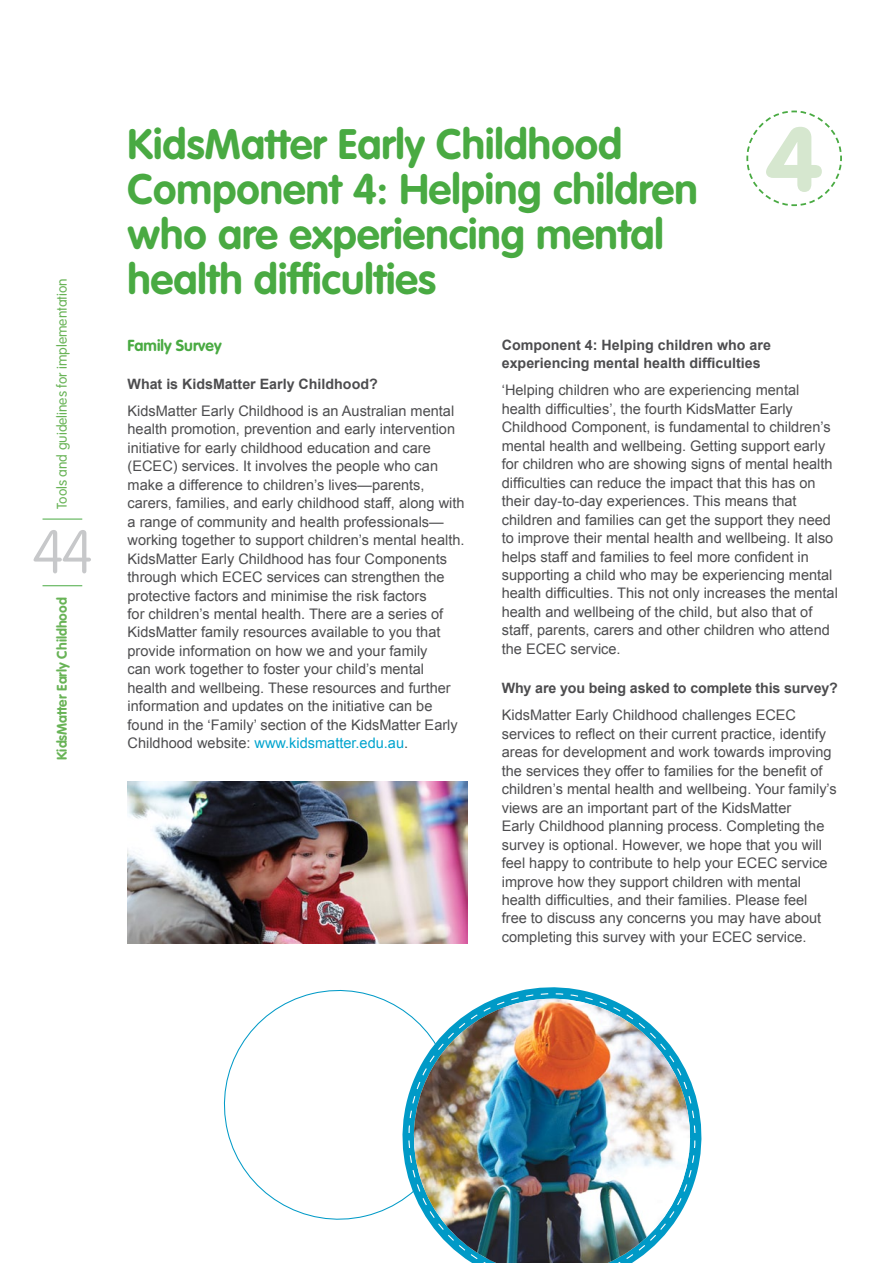
<style>
.page{position:relative;width:893px;height:1263px;background:#fff}
.page>*{position:absolute;margin:0;border:0;box-sizing:border-box;transform-origin:0 0}
.t1{font:900 90px "VAG Rounded";color:#d6e7cf}
.t2{font:100 60px "VAG Rounded";color:#c7c8ca}
.t3{font:700 42px/45px "VAG Rounded";color:#49aa42}
.t4{font:700 15.75px "VAG Rounded";color:#49aa42}
.t5{font:14.55px/18.5px "Arial";color:#4d4d4f}
.t6{font:700 14.25px/18.5px "Arial";color:#4d4d4f}
.t7{font:300 13.8px "VAG Rounded";color:#68b356}
.t8{font:700 13.8px "VAG Rounded";color:#68b356}
.s1{color:#00a4ce}
</style>
<div class="page">
<hr style="left:43px;top:519px;width:39px;height:1px;background:#49aa42">
<hr style="left:43px;top:585px;width:39px;height:1px;background:#49aa42">
<img style="left:128px;top:782px;width:340px;height:161px">
<svg style="left:746px;top:110px;width:96px;height:97px"></svg>
<svg style="left:223px;top:990px;width:160px;height:230px"></svg>
<svg style="left:396px;top:987px;width:214px;height:218px"></svg>
<img style="left:397px;top:999px;width:305px;height:264px">
<p class="t7" style="left:54px;top:509px;width:232px;rotate:-90deg">Tools and guidelines for implementation</p>
<h2 class="t2" style="left:32px;top:518px;width:63px">44</h2>
<p class="t8" style="left:54px;top:760px;width:164px;rotate:-90deg">KidsMatter Early Childhood</p>
<h3 class="t3" style="left:128px;top:123px;width:572px">KidsMatter Early Childhood<br>Component 4: Helping children who are experiencing mental health difficulties</h3>
<h1 class="t1" style="left:767px;top:105px;width:56px">4</h1>
<p class="t4" style="left:128px;top:337px;width:96px">Family Survey</p>
<p class="t6" style="left:128px;top:375px;width:252px">What is KidsMatter Early Childhood?</p>
<p class="t5" style="left:128px;top:402px;width:338px">KidsMatter Early Childhood is an Australian mental health promotion, prevention and early intervention initiative for early childhood education and care (ECEC) services. It involves the people who can make a difference to children’s lives—parents, carers, families, and early childhood staff, along with a range of community and health professionals— working together to support children’s mental health.<br>KidsMatter Early Childhood has four Components through which ECEC services can strengthen the protective factors and minimise the risk factors<br>for children’s mental health. There are a series of KidsMatter family resources available to you that provide information on how we and your family<br>can work together to foster your child’s mental health and wellbeing. These resources and further information and updates on the initiative can be found in the ‘Family’ section of the KidsMatter Early Childhood website: <span class="s1">www.kidsmatter.edu.au</span>.</p>
<p class="t6" style="left:502px;top:336px;width:271px">Component 4: Helping children who are experiencing mental health difficulties</p>
<p class="t5" style="left:502px;top:381px;width:338px">‘Helping children who are experiencing mental health difficulties’, the fourth KidsMatter Early Childhood Component, is fundamental to children’s mental health and wellbeing. Getting support early for children who are showing signs of mental health difficulties can reduce the impact that this has on their day-to-day experiences. This means that children and families can get the support they need to improve their mental health and wellbeing. It also helps staff and families to feel more confident in supporting a child who may be experiencing mental health difficulties. This not only increases the mental health and wellbeing of the child, but also that of staff, parents, carers and other children who attend the ECEC service.</p>
<p class="t6" style="left:502px;top:680px;width:338px">Why are you being asked to complete this survey?</p>
<p class="t5" style="left:502px;top:706px;width:337px">KidsMatter Early Childhood challenges ECEC services to reflect on their current practice, identify areas for development and work towards improving the services they offer to families for the benefit of children’s mental health and wellbeing. Your family’s views are an important part of the KidsMatter<br>Early Childhood planning process. Completing the survey is optional. However, we hope that you will feel happy to contribute to help your ECEC service improve how they support children with mental health difficulties, and their families. Please feel<br>free to discuss any concerns you may have about completing this survey with your ECEC service.</p>
</div>
